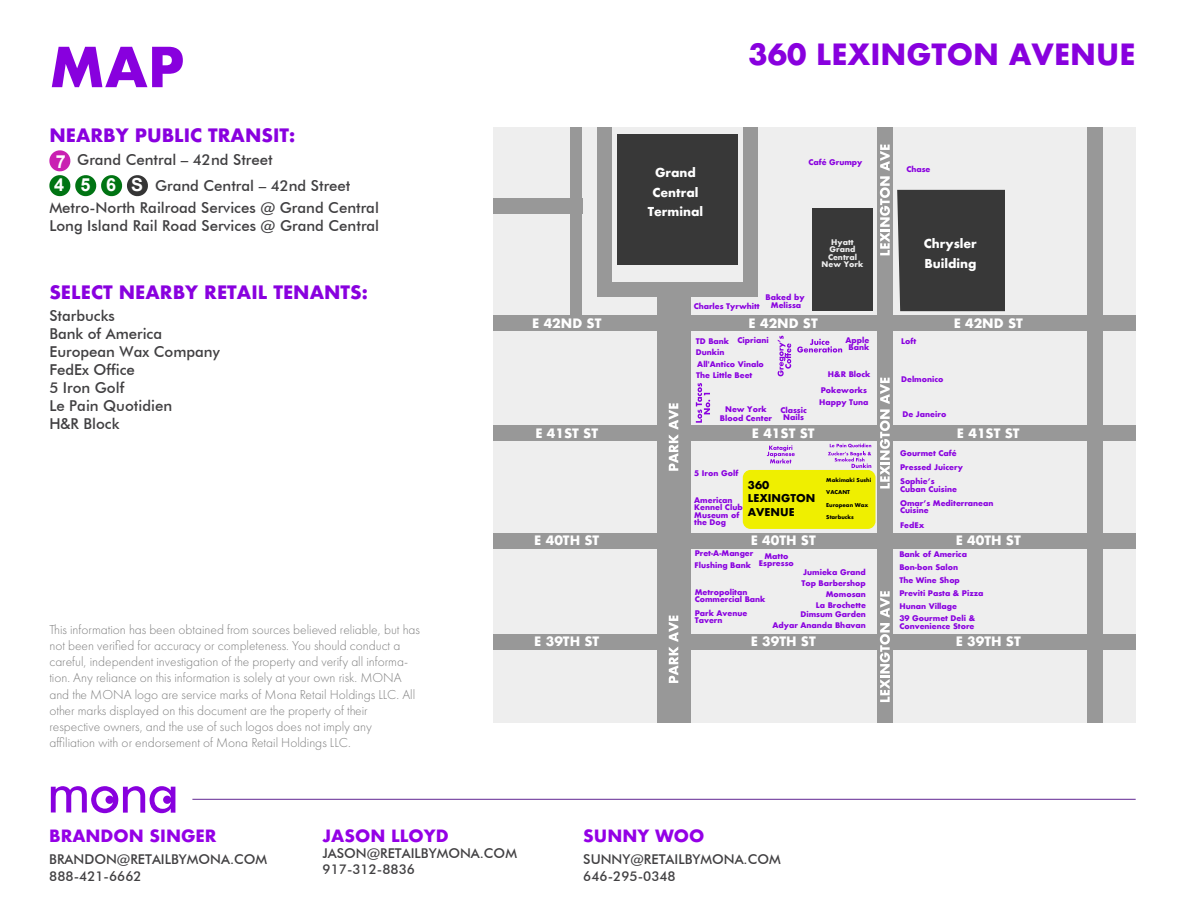
<style>
.page{position:relative;width:1188px;height:918px;background:#fff}
.page>*{position:absolute;margin:0;border:0;box-sizing:border-box;transform-origin:0 0}
.t1{font:700 53.55px "Futura";color:#8800de}
.t2{font:700 28.5px "Futura";color:#8800de}
.t3{font:700 18px "Futura";color:#8900df}
.t4{font:700 18px "Arial";color:#fff}
.t5{font:700 16.5px "Futura";color:#9400e6}
.t6{font:500 15px/18px "Futura BT";color:#414042}
.t7{font:300 13.5px/16.2px "Futura PT";color:#808080}
.t8{font:500 13.5px/16.2px "Futura BT";color:#414042}
.t9{font:700 12.6px "Futura";color:#fff}
.t10{font:700 12px/19.5px "Futura";color:#fff}
.t11{font:700 10.5px/13.5px "Futura";color:#000}
.t12{font:700 7.5px/7.5px "Futura";color:#8900df}
.t13{font:700 7.5px/7.5px "Futura";color:#eee;text-align:center}
.t14{font:700 5.25px "Futura";color:#000}
</style>
<div class="page">
<svg style="left:51px;top:786px;width:124px;height:27px"></svg>
<hr style="left:192px;top:799px;width:944px;height:1px;background:#723d9e">
<svg style="left:49px;top:150px;width:99px;height:47px"></svg>
<div style="left:493px;top:128px;width:643px;height:594px;background:#eee"></div>
<div style="left:617px;top:134px;width:121px;height:130px;background:#383838"></div>
<div style="left:743px;top:470px;width:133px;height:59px;background:#efef00;border-radius:8px"></div>
<svg style="left:778px;top:336px;width:13px;height:40px"></svg>
<svg style="left:696px;top:383px;width:14px;height:40px"></svg>
<svg style="left:767px;top:445px;width:28px;height:18px"></svg>
<svg style="left:828px;top:444px;width:43px;height:24px"></svg>
<div style="left:897px;top:190px;width:108px;height:121px;background:#383838"></div>
<div style="left:877px;top:128px;width:16px;height:594px;background:#989898"></div>
<div style="left:571px;top:128px;width:11px;height:191px;background:#989898"></div>
<div style="left:1087px;top:128px;width:15px;height:594px;background:#989898"></div>
<div style="left:493px;top:315px;width:643px;height:16px;background:#989898"></div>
<div style="left:493px;top:198px;width:89px;height:16px;background:#989898"></div>
<div style="left:493px;top:426px;width:643px;height:15px;background:#989898"></div>
<div style="left:493px;top:533px;width:643px;height:15px;background:#989898"></div>
<div style="left:493px;top:634px;width:643px;height:15px;background:#989898"></div>
<div style="left:657px;top:283px;width:33px;height:439px;background:#989898"></div>
<div style="left:604px;top:282px;width:146px;height:15px;background:#989898"></div>
<div style="left:743px;top:128px;width:15px;height:169px;background:#989898"></div>
<div style="left:597px;top:128px;width:15px;height:169px;background:#989898"></div>
<svg style="left:880px;top:378px;width:10px;height:110px"></svg>
<svg style="left:880px;top:145px;width:10px;height:110px"></svg>
<svg style="left:880px;top:591px;width:10px;height:111px"></svg>
<div style="left:812px;top:208px;width:61px;height:103px;background:#383838"></div>
<svg style="left:669px;top:403px;width:9px;height:68px"></svg>
<svg style="left:669px;top:616px;width:9px;height:67px"></svg>
<svg style="left:797px;top:339px;width:45px;height:14px"></svg>
<h1 class="t1" style="left:49px;top:28px;width:136px">MAP</h1>
<h3 class="t3" style="left:49px;top:122px;width:247px">NEARBY PUBLIC TRANSIT:</h3>
<h3 class="t4" style="left:81px;top:173px;width:64px">5 6 S</h3>
<h3 class="t6" style="left:155px;top:147px;width:197px;line-height:25.8px;text-indent:-78px">Grand Central – 42nd Street<br>Grand Central – 42nd Street</h3>
<h3 class="t6" style="left:49px;top:199px;width:331px">Metro-North Railroad Services @ Grand Central<br>Long Island Rail Road Services @ Grand Central</h3>
<h3 class="t4" style="left:56px;top:150px;width:12px">7</h3>
<h3 class="t4" style="left:54px;top:173px;width:12px">4</h3>
<h3 class="t3" style="left:49px;top:279px;width:320px">SELECT NEARBY RETAIL TENANTS:</h3>
<h3 class="t6" style="left:49px;top:307px;width:172px">Starbucks<br>Bank of America<br>European Wax Company<br>FedEx Office<br>5 Iron Golf<br>Le Pain Quotidien<br>H&amp;R Block</h3>
<p class="t7" style="left:49px;top:621px;width:372px">This information has been obtained from sources believed reliable, but has not been verified for accuracy or completeness. You should conduct a careful, independent investigation of the property and verify all informa&shy;tion. Any reliance on this information is solely at your own risk. MONA and the MONA logo are service marks of Mona Retail Holdings LLC. All other marks displayed on this document are the property of their respective owners, and the use of such logos does not imply any affiliation with or endorsement of Mona Retail Holdings LLC.</p>
<h3 class="t10" style="left:648px;top:163px;width:57px;text-align:center">Grand<br>Central<br>Terminal</h3>
<h2 class="t2" style="left:748px;top:34px;width:389px">360 LEXINGTON AVENUE</h2>
<p class="t12" style="left:808px;top:159px;width:56px">Café Grumpy</p>
<p class="t13" style="left:822px;top:238px;width:43px">Hyatt<br>Grand<br>Central<br>New York</p>
<p class="t12" style="left:906px;top:165px;width:26px">Chase</p>
<h3 class="t10" style="left:924px;top:234px;width:54px">Chrysler<br>Building</h3>
<p class="t12" style="left:765px;top:294px;width:41px;text-align:center">Baked by<br>Melissa</p>
<p class="t12" style="left:694px;top:302px;width:68px">Charles Tyrwhitt</p>
<p class="t12" style="left:696px;top:335px;width:74px;line-height:11.2px">TD Bank Cipriani<br>Dunkin</p>
<p class="t12" style="left:696px;top:358px;width:69px;line-height:11.1px">All'Antico Vinalo<br>The Little Beet</p>
<h3 class="t9" style="left:532px;top:314px;width:71px">E 42ND ST</h3>
<h3 class="t9" style="left:749px;top:314px;width:71px">E 42ND ST</h3>
<h3 class="t9" style="left:954px;top:314px;width:71px">E 42ND ST</h3>
<p class="t12" style="left:845px;top:336px;width:25px;text-align:center">Apple<br>Bank</p>
<p class="t12" style="left:901px;top:337px;width:17px">Loft</p>
<p class="t12" style="left:901px;top:376px;width:44px">Delmonico</p>
<p class="t12" style="left:828px;top:370px;width:44px">H&amp;R Block</p>
<p class="t12" style="left:821px;top:387px;width:48px">Pokeworks</p>
<p class="t12" style="left:819px;top:398px;width:51px">Happy Tuna</p>
<p class="t12" style="left:720px;top:405px;width:54px;line-height:9px;text-align:center">New York<br>Blood Center</p>
<p class="t12" style="left:780px;top:406px;width:28px;text-align:center">Classic<br>Nails</p>
<p class="t12" style="left:903px;top:410px;width:45px">De Janeiro</p>
<p class="t12" style="left:900px;top:449px;width:58px">Gourmet Café</p>
<p class="t12" style="left:900px;top:478px;width:58px">Sophie’s<br>Cuban Cuisine</p>
<h3 class="t9" style="left:535px;top:424px;width:64px">E 41ST ST</h3>
<h3 class="t9" style="left:752px;top:424px;width:64px">E 41ST ST</h3>
<h3 class="t9" style="left:957px;top:424px;width:64px">E 41ST ST</h3>
<p class="t12" style="left:900px;top:463px;width:64px">Pressed Juicery</p>
<p class="t12" style="left:900px;top:499px;width:95px">Omar’s Mediterranean<br>Cuisine</p>
<p class="t12" style="left:900px;top:522px;width:26px">FedEx</p>
<p class="t12" style="left:899px;top:547px;width:86px;line-height:12.9px">Bank of America<br>Bon-bon Salon<br>The Wine Shop<br>Previti Pasta &amp; Pizza<br>Hunan Village<br>39 Gourmet Deli &amp;</p>
<p class="t12" style="left:899px;top:622px;width:77px">Convenience Store</p>
<p class="t12" style="left:694px;top:469px;width:46px">5 Iron Golf</p>
<p class="t14" style="left:826px;top:476px;width:46px">Makimaki Sushi</p>
<p class="t14" style="left:826px;top:488px;width:25px">VACANT</p>
<p class="t14" style="left:826px;top:501px;width:44px">European Wax</p>
<p class="t14" style="left:826px;top:514px;width:29px">Starbucks</p>
<h3 class="t11" style="left:748px;top:478px;width:69px">360<br>LEXINGTON<br>AVENUE</h3>
<p class="t12" style="left:694px;top:496px;width:50px">American<br>Kennel Club<br>Museum of the Dog</p>
<h3 class="t9" style="left:534px;top:532px;width:67px">E 40TH ST</h3>
<h3 class="t9" style="left:751px;top:532px;width:67px">E 40TH ST</h3>
<h3 class="t9" style="left:956px;top:532px;width:67px">E 40TH ST</h3>
<p class="t12" style="left:695px;top:548px;width:60px;line-height:11.1px">Pret-A-Manger<br>Flushing Bank</p>
<p class="t12" style="left:695px;top:588px;width:72px">Metropolitan<br>Commercial Bank</p>
<p class="t12" style="left:695px;top:609px;width:54px">Park Avenue<br>Tavern</p>
<p class="t12" style="left:759px;top:552px;width:36px;text-align:center">Matto<br>Espresso</p>
<p class="t12" style="left:803px;top:568px;width:64px">Jumieka Grand</p>
<p class="t12" style="left:801px;top:580px;width:66px">Top Barbershop</p>
<p class="t12" style="left:816px;top:588px;width:52px;line-height:11.1px;text-align:right">Momosan<br>La Brochette</p>
<p class="t12" style="left:772px;top:609px;width:95px;line-height:11.1px;text-align:right">Dimsum Garden<br>Adyar Ananda Bhavan</p>
<h3 class="t9" style="left:534px;top:633px;width:67px">E 39TH ST</h3>
<h3 class="t9" style="left:751px;top:633px;width:67px">E 39TH ST</h3>
<h3 class="t9" style="left:956px;top:633px;width:67px">E 39TH ST</h3>
<h3 class="t5" style="left:49px;top:824px;width:169px">BRANDON SINGER</h3>
<h3 class="t8" style="left:49px;top:851px;width:219px">BRANDON@RETAILBYMONA.COM<br>888-421-6662</h3>
<h3 class="t5" style="left:323px;top:824px;width:128px">JASON LLOYD</h3>
<h3 class="t8" style="left:323px;top:845px;width:196px">JASON@RETAILBYMONA.COM<br>917-312-8836</h3>
<h3 class="t5" style="left:583px;top:824px;width:123px">SUNNY WOO</h3>
<h3 class="t8" style="left:583px;top:851px;width:199px">SUNNY@RETAILBYMONA.COM<br>646-295-0348</h3>
</div>
